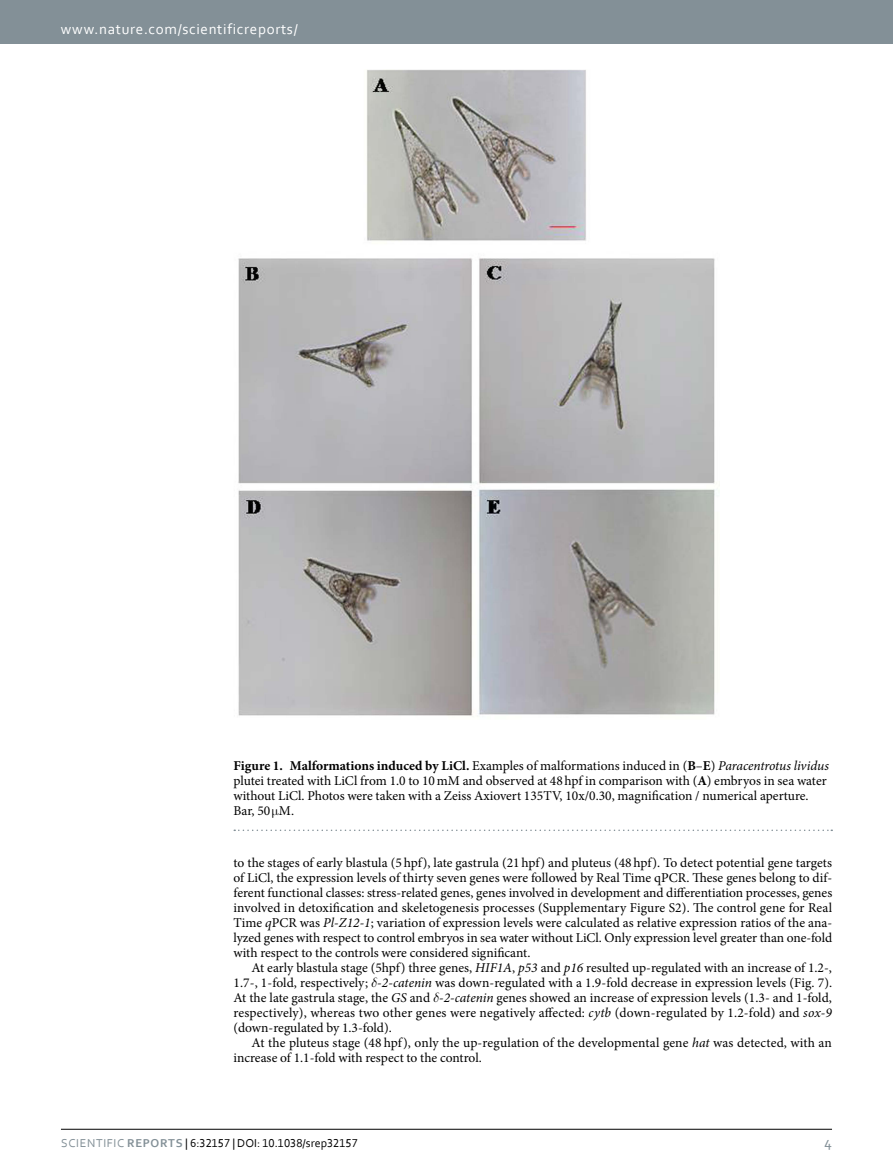
<style>
.page{position:relative;width:893px;height:1174px;background:#fff}
.page>*{position:absolute;margin:0;border:0;box-sizing:border-box;transform-origin:0 0}
.t1{font:15px "Corbel";letter-spacing:.045em;color:#fff}
.t2{font:15px "Corbel";color:#839097}
.t3{font:13.5px/15px "Minion Pro";color:#000;text-align:justify}
.t4{font:12px "Corbel";color:#000}
.s1{font-weight:700}
.s2{font-style:italic}
.s3{color:#839097}
.s4{font-weight:700;color:#839097}
</style>
<div class="page">
<div style="left:0;top:0;width:893px;height:43px;background:#839097"></div>
<hr style="left:61px;top:1129px;width:771px;height:1px;background:#000">
<img style="left:238px;top:70px;width:479px;height:647px">
<svg style="left:234px;top:829px;width:598px;height:2px"></svg>
<p class="t1" style="left:61px;top:19px;width:238px">www.nature.com/scientificreports/</p>
<p class="t3" style="left:233px;top:758px;width:597px;text-align:left"><span class="s1">Figure 1. Malformations induced by LiCl.</span> Examples of malformations induced in (<span class="s1">B</span>–<span class="s1">E</span>) <span class="s2">Paracentrotus lividus </span>plutei treated with LiCl from 1.0 to 10mM and observed at 48hpf in comparison with (<span class="s1">A</span>) embryos in sea water without LiCl. Photos were taken with a Zeiss Axiovert 135TV, 10x/0.30, magnification / numerical aperture.<br>Bar, 50 M.</p>
<p class="t3" style="left:233px;top:855px;width:600px">to the stages of early blastula (5 hpf), late gastrula (21hpf) and pluteus (48hpf). To detect potential gene targets of LiCl, the expression levels of thirty seven genes were followed by Real Time qPCR. These genes belong to dif&shy;ferent functional classes: stress-related genes, genes involved in development and differentiation processes, genes involved in detoxification and skeletogenesis processes (Supplementary Figure S2). The control gene for Real Time <span class="s2">q</span>PCR was <span class="s2">Pl-Z12-1</span>; variation of expression levels were calculated as relative expression ratios of the ana&shy;lyzed genes with respect to control embryos in sea water without LiCl. Only expression level greater than one-fold with respect to the controls were considered significant.</p>
<p class="t3" style="left:233px;top:960px;width:600px;text-indent:18px">At early blastula stage (5hpf) three genes, <span class="s2">HIF1A</span>, <span class="s2">p53</span> and <span class="s2">p16</span> resulted up-regulated with an increase of 1.2-, 1.7-, 1-fold, respectively; <span class="s2">-2-catenin</span> was down-regulated with a 1.9-fold decrease in expression levels (Fig. 7).<br>At the late gastrula stage, the <span class="s2">GS</span> and <span class="s2">-2-catenin</span> genes showed an increase of expression levels (1.3- and 1-fold, respectively), whereas two other genes were negatively affected: <span class="s2">cytb</span> (down-regulated by 1.2-fold) and <span class="s2">sox-9 </span>(down-regulated by 1.3-fold).</p>
<p class="t3" style="left:233px;top:1035px;width:600px;text-indent:18px">At the pluteus stage (48 hpf), only the up-regulation of the developmental gene <span class="s2">hat</span> was detected, with an increase of 1.1-fold with respect to the control.</p>
<p class="t4" style="left:61px;top:1135px;width:298px"><span class="s3">Scientific</span> <span class="s4">REPORTS</span> | 6:32157 | DOI: 10.1038/srep32157</p>
<p class="t2" style="left:824px;top:1132px;width:9px">4</p>
</div>
